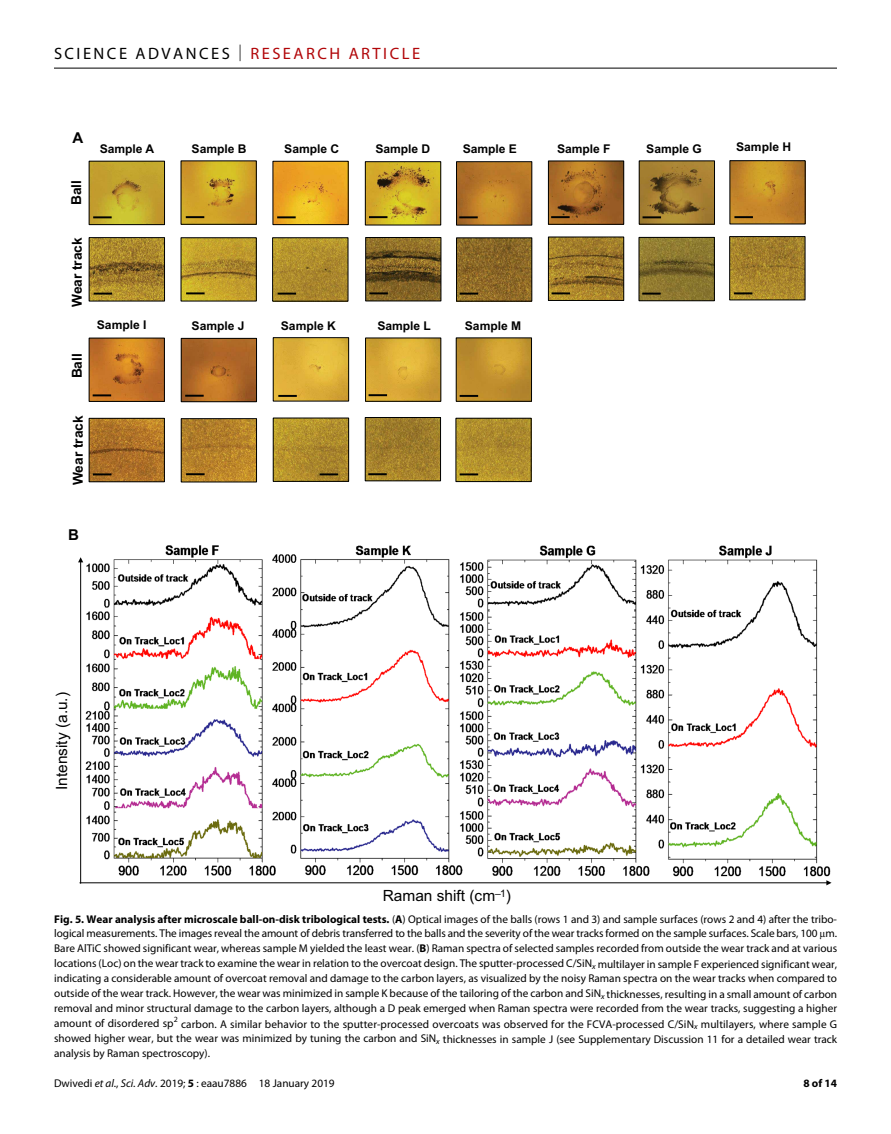
<style>
.page{position:relative;width:891px;height:1134px;background:#fff}
.page>*{position:absolute;margin:0;border:0;box-sizing:border-box;transform-origin:0 0}
.t1{font:16.5px "Myriad Pro";letter-spacing:.15em;color:#000}
.t2{font:15.45px "Arial";color:#000}
.t3{font:700 15px "Arial";color:#000}
.t4{font:700 13.65px "Arial";color:#000}
.t5{font:700 12px "Arial";color:#000}
.t6{font:11.25px/15px "Myriad Pro";color:#000;text-align:justify}
.t7{font:700 11.25px "Myriad Pro";color:#000}
.s1{font-weight:300}
.s2{color:#b10508}
.s3{font-weight:700}
.s4{font-style:italic}
</style>
<div class="page">
<hr style="left:54px;top:68px;width:783px;height:1px;background:#000">
<img style="left:85px;top:545px;width:746px;height:341px">
<img style="left:91px;top:163px;width:72px;height:60px">
<div style="left:89px;top:161px;width:76px;height:64px;border:1px solid #000101"></div>
<img style="left:91px;top:239px;width:72px;height:60px">
<div style="left:89px;top:237px;width:76px;height:64px;border:1px solid #000101"></div>
<img style="left:367px;top:163px;width:72px;height:60px">
<div style="left:365px;top:161px;width:76px;height:64px;border:1px solid #000101"></div>
<img style="left:367px;top:239px;width:72px;height:60px">
<div style="left:365px;top:237px;width:76px;height:64px;border:1px solid #000101"></div>
<img style="left:275px;top:163px;width:72px;height:60px">
<div style="left:273px;top:161px;width:76px;height:64px;border:1px solid #000101"></div>
<img style="left:274px;top:239px;width:72px;height:60px">
<div style="left:272px;top:237px;width:76px;height:64px;border:1px solid #000101"></div>
<img style="left:183px;top:163px;width:72px;height:60px">
<div style="left:181px;top:161px;width:76px;height:64px;border:1px solid #000101"></div>
<img style="left:183px;top:239px;width:72px;height:60px">
<div style="left:181px;top:237px;width:76px;height:64px;border:1px solid #000101"></div>
<img style="left:550px;top:163px;width:72px;height:60px">
<div style="left:548px;top:161px;width:76px;height:64px;border:1px solid #000101"></div>
<img style="left:550px;top:239px;width:72px;height:60px">
<div style="left:548px;top:237px;width:76px;height:64px;border:1px solid #000101"></div>
<img style="left:458px;top:163px;width:72px;height:60px">
<div style="left:456px;top:161px;width:76px;height:64px;border:1px solid #000101"></div>
<img style="left:458px;top:240px;width:72px;height:59px">
<div style="left:456px;top:238px;width:76px;height:63px;border:1px solid #000101"></div>
<img style="left:641px;top:163px;width:72px;height:60px">
<div style="left:639px;top:161px;width:76px;height:64px;border:1px solid #000101"></div>
<img style="left:641px;top:239px;width:72px;height:60px">
<div style="left:639px;top:237px;width:76px;height:64px;border:1px solid #000101"></div>
<img style="left:732px;top:162px;width:71px;height:60px">
<img style="left:731px;top:238px;width:72px;height:60px">
<div style="left:729px;top:236px;width:76px;height:64px;border:1px solid #000101"></div>
<svg style="left:93px;top:216px;width:19px;height:2px"></svg>
<svg style="left:186px;top:216px;width:18px;height:2px"></svg>
<svg style="left:277px;top:216px;width:19px;height:2px"></svg>
<svg style="left:369px;top:216px;width:18px;height:2px"></svg>
<svg style="left:459px;top:216px;width:19px;height:2px"></svg>
<svg style="left:551px;top:216px;width:19px;height:2px"></svg>
<svg style="left:643px;top:216px;width:18px;height:2px"></svg>
<svg style="left:734px;top:216px;width:19px;height:2px"></svg>
<svg style="left:94px;top:293px;width:18px;height:2px"></svg>
<svg style="left:186px;top:292px;width:19px;height:2px"></svg>
<svg style="left:278px;top:293px;width:18px;height:2px"></svg>
<svg style="left:369px;top:292px;width:19px;height:2px"></svg>
<svg style="left:460px;top:293px;width:18px;height:2px"></svg>
<svg style="left:552px;top:292px;width:18px;height:2px"></svg>
<svg style="left:642px;top:293px;width:19px;height:2px"></svg>
<svg style="left:734px;top:292px;width:19px;height:2px"></svg>
<img style="left:91px;top:340px;width:72px;height:60px">
<div style="left:89px;top:338px;width:76px;height:64px;border:1px solid #000101"></div>
<img style="left:91px;top:420px;width:72px;height:60px">
<div style="left:89px;top:418px;width:76px;height:64px;border:1px solid #000101"></div>
<img style="left:183px;top:340px;width:72px;height:60px">
<div style="left:181px;top:338px;width:76px;height:64px;border:1px solid #000101"></div>
<img style="left:183px;top:420px;width:72px;height:60px">
<div style="left:181px;top:418px;width:76px;height:64px;border:1px solid #000101"></div>
<img style="left:275px;top:339px;width:72px;height:60px">
<div style="left:273px;top:337px;width:76px;height:64px;border:1px solid #000101"></div>
<img style="left:275px;top:420px;width:72px;height:60px">
<div style="left:273px;top:418px;width:76px;height:64px;border:1px solid #000101"></div>
<img style="left:367px;top:340px;width:72px;height:60px">
<div style="left:365px;top:338px;width:76px;height:64px;border:1px solid #000101"></div>
<img style="left:367px;top:419px;width:72px;height:60px">
<div style="left:365px;top:417px;width:76px;height:64px;border:1px solid #000101"></div>
<img style="left:458px;top:340px;width:72px;height:60px">
<div style="left:456px;top:338px;width:76px;height:64px;border:1px solid #000101"></div>
<img style="left:458px;top:420px;width:72px;height:60px">
<div style="left:456px;top:418px;width:76px;height:64px;border:1px solid #000101"></div>
<svg style="left:93px;top:394px;width:18px;height:2px"></svg>
<svg style="left:185px;top:395px;width:19px;height:2px"></svg>
<svg style="left:278px;top:395px;width:19px;height:2px"></svg>
<svg style="left:369px;top:394px;width:18px;height:2px"></svg>
<svg style="left:460px;top:395px;width:18px;height:2px"></svg>
<svg style="left:93px;top:473px;width:18px;height:2px"></svg>
<svg style="left:186px;top:473px;width:19px;height:2px"></svg>
<svg style="left:320px;top:473px;width:18px;height:2px"></svg>
<svg style="left:368px;top:473px;width:19px;height:2px"></svg>
<svg style="left:460px;top:473px;width:18px;height:2px"></svg>
<hr style="left:80px;top:883px;width:747px;height:1px;background:#000101">
<svg style="left:826px;top:880px;width:6px;height:5px"></svg>
<hr style="left:80px;top:562px;width:1px;height:322px;background:#000101">
<svg style="left:78px;top:557px;width:5px;height:5px"></svg>
<h1 class="t1" style="left:54px;top:40px;width:368px">SCIENCE ADVANCES <span class="s1">|</span> <span class="s2">RESEARCH ARTICLE</span></h1>
<h3 class="t3" style="left:72px;top:129px;width:12px">A</h3>
<p class="t4" style="left:68px;top:205px;width:27px;rotate:-90deg">Ball</p>
<p class="t4" style="left:69px;top:307px;width:71px;rotate:-90deg">Wear track</p>
<p class="t5" style="left:100px;top:142px;width:56px">Sample A</p>
<p class="t5" style="left:192px;top:142px;width:56px">Sample B</p>
<p class="t5" style="left:284px;top:142px;width:56px">Sample C</p>
<p class="t5" style="left:375px;top:142px;width:56px">Sample D</p>
<p class="t5" style="left:463px;top:141px;width:56px">Sample E</p>
<p class="t5" style="left:557px;top:141px;width:55px">Sample F</p>
<p class="t5" style="left:646px;top:141px;width:57px">Sample G</p>
<p class="t5" style="left:736px;top:140px;width:56px">Sample H</p>
<p class="t4" style="left:69px;top:378px;width:27px;rotate:-90deg">Ball</p>
<p class="t4" style="left:70px;top:485px;width:71px;rotate:-90deg">Wear track</p>
<p class="t5" style="left:97px;top:318px;width:51px">Sample I</p>
<h3 class="t3" style="left:68px;top:526px;width:12px">B</h3>
<p class="t5" style="left:192px;top:318px;width:54px">Sample J</p>
<p class="t5" style="left:281px;top:318px;width:56px">Sample K</p>
<p class="t5" style="left:377px;top:319px;width:55px">Sample L</p>
<p class="t5" style="left:465px;top:319px;width:58px">Sample M</p>
<h2 class="t2" style="left:52px;top:790px;width:99px;rotate:-90deg">Intensity (a.u.)</h2>
<h2 class="t2" style="left:383px;top:886px;width:130px">Raman shift (cm<sup>–1</sup>)</h2>
<p class="t6" style="left:54px;top:911px;width:785px"><span class="s3">Fig. 5. Wear analysis after microscale ball-on-disk tribological tests.</span> (<span class="s3">A</span>) Optical images of the balls (rows 1 and 3) and sample surfaces (rows 2 and 4) after the tribo&shy;logical measurements. The images reveal the amount of debris transferred to the balls and the severity of the wear tracks formed on the sample surfaces. Scale bars, 100 m.<br>Bare AlTiC showed significant wear, whereas sample M yielded the least wear. (<span class="s3">B</span>) Raman spectra of selected samples recorded from outside the wear track and at various locations (Loc) on the wear track to examine the wear in relation to the overcoat design. The sputter-processed C/SiN<sub>x</sub> multilayer in sample F experienced significant wear, indicating a considerable amount of overcoat removal and damage to the carbon layers, as visualized by the noisy Raman spectra on the wear tracks when compared to outside of the wear track. However, the wear was minimized in sample K because of the tailoring of the carbon and SiN<sub>x</sub> thicknesses, resulting in a small amount of carbon removal and minor structural damage to the carbon layers, although a D peak emerged when Raman spectra were recorded from the wear tracks, suggesting a higher amount of disordered sp<sup>2</sup> carbon. A similar behavior to the sputter-processed overcoats was observed for the FCVA-processed C/SiN<sub>x</sub> multilayers, where sample G showed higher wear, but the wear was minimized by tuning the carbon and SiN<sub>x</sub> thicknesses in sample J (see Supplementary Discussion 11 for a detailed wear track analysis by Raman spectroscopy).</p>
<p class="t6" style="left:54px;top:1076px;width:282px">Dwivedi <span class="s4">et al</span>., <span class="s4">Sci. Adv.</span> 2019; <span class="s3">5</span> : eaau7886 18 January 2019</p>
<p class="t7" style="left:803px;top:1074px;width:35px">8 of 14</p>
</div>
